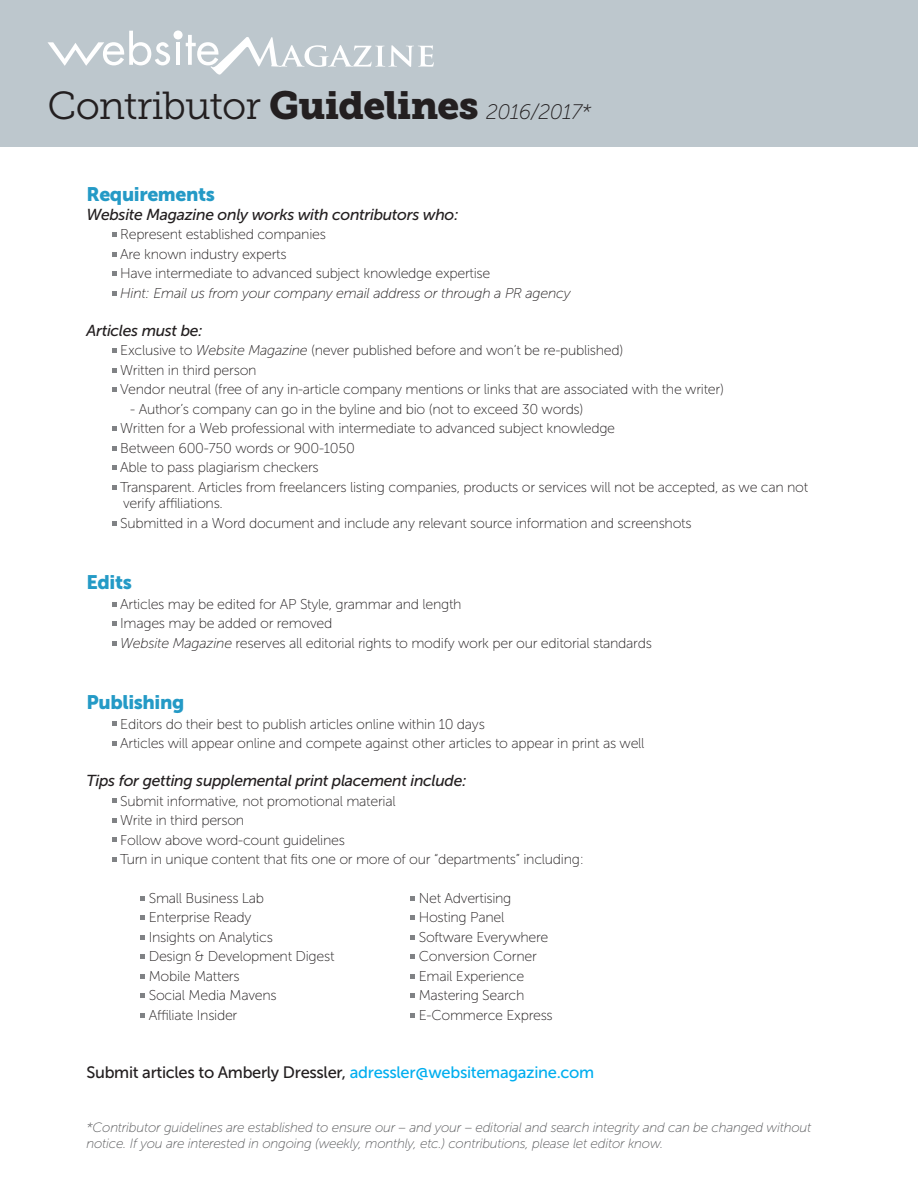
<style>
.page{position:relative;width:918px;height:1188px;background:#fff}
.page>*{position:absolute;margin:0;border:0;box-sizing:border-box;transform-origin:0 0}
.t1{font:39px "Museo Slab 300";letter-spacing:-.02em;color:#231f20}
.t2{font:19.5px "Museo Sans 900";letter-spacing:-.02em;color:#249ac6}
.t3{font:16.5px "Museo Sans 500";letter-spacing:-.02em;color:#231f20}
.t4{font:italic 15.9px "Museo Sans 500";letter-spacing:-.02em;color:#231f20}
.t5{font:14.25px/19.5px "Museo Sans 100";letter-spacing:-.02em;color:#231f20}
.t6{font:italic 14.25px "Museo Sans 100";letter-spacing:-.02em;color:#231f20}
.t7{font:italic 13.5px/16.2px "Museo Sans 100";letter-spacing:-.02em;color:#57585a}
.s1{font-family:"Museo Slab 900"}
.s2{font-family:"Museo Sans 100";font-style:italic;font-size:21px}
.s3{font-style:italic}
.s4{color:#00aeef}
</style>
<div class="page">
<div style="left:0;top:0;width:918px;height:146px;background:#bdc7cd"></div>
<svg style="left:112px;top:232px;width:5px;height:5px"></svg>
<svg style="left:112px;top:252px;width:5px;height:5px"></svg>
<svg style="left:112px;top:271px;width:5px;height:5px"></svg>
<svg style="left:112px;top:291px;width:5px;height:5px"></svg>
<svg style="left:112px;top:348px;width:5px;height:5px"></svg>
<svg style="left:112px;top:368px;width:5px;height:5px"></svg>
<svg style="left:112px;top:387px;width:5px;height:5px"></svg>
<svg style="left:112px;top:426px;width:5px;height:5px"></svg>
<svg style="left:112px;top:446px;width:5px;height:5px"></svg>
<svg style="left:112px;top:465px;width:5px;height:5px"></svg>
<svg style="left:112px;top:485px;width:5px;height:5px"></svg>
<svg style="left:112px;top:521px;width:5px;height:5px"></svg>
<svg style="left:112px;top:602px;width:5px;height:4px"></svg>
<svg style="left:112px;top:621px;width:5px;height:5px"></svg>
<svg style="left:112px;top:641px;width:5px;height:4px"></svg>
<svg style="left:112px;top:722px;width:5px;height:4px"></svg>
<svg style="left:112px;top:741px;width:5px;height:5px"></svg>
<svg style="left:112px;top:799px;width:5px;height:4px"></svg>
<svg style="left:112px;top:818px;width:5px;height:5px"></svg>
<svg style="left:112px;top:838px;width:5px;height:4px"></svg>
<svg style="left:112px;top:857px;width:5px;height:5px"></svg>
<svg style="left:141px;top:896px;width:4px;height:4px"></svg>
<svg style="left:411px;top:896px;width:4px;height:4px"></svg>
<svg style="left:141px;top:915px;width:4px;height:5px"></svg>
<svg style="left:411px;top:915px;width:4px;height:5px"></svg>
<svg style="left:141px;top:935px;width:4px;height:4px"></svg>
<svg style="left:411px;top:935px;width:4px;height:4px"></svg>
<svg style="left:141px;top:954px;width:4px;height:5px"></svg>
<svg style="left:411px;top:954px;width:4px;height:5px"></svg>
<svg style="left:141px;top:974px;width:4px;height:4px"></svg>
<svg style="left:411px;top:974px;width:4px;height:4px"></svg>
<svg style="left:141px;top:993px;width:4px;height:5px"></svg>
<svg style="left:411px;top:993px;width:4px;height:5px"></svg>
<svg style="left:141px;top:1013px;width:4px;height:4px"></svg>
<svg style="left:411px;top:1013px;width:4px;height:4px"></svg>
<hr style="left:176px;top:43px;width:4px;height:22px;background:#fff">
<svg style="left:186px;top:35px;width:248px;height:40px"></svg>
<div style="left:174px;top:30px;width:9px;height:10px;background:#fff;border-radius:50%"></div>
<svg style="left:48px;top:31px;width:122px;height:35px"></svg>
<h1 class="t1" style="left:48px;top:84px;width:545px">Contributor <span class="s1">Guidelines</span> <span class="s2">2016/2017*</span></h1>
<h2 class="t2" style="left:87px;top:183px;width:130px">Requirements</h2>
<p class="t4" style="left:87px;top:206px;width:374px">Website Magazine only works with contributors who:</p>
<p class="t5" style="left:120px;top:225px;width:372px">Represent established companies<br>Are known industry experts<br>Have intermediate to advanced subject knowledge expertise</p>
<p class="t6" style="left:120px;top:285px;width:452px">Hint: Email us from your company email address or through a PR agency</p>
<p class="t4" style="left:87px;top:322px;width:118px">Articles must be:</p>
<p class="t5" style="left:120px;top:341px;width:605px">Exclusive to <span class="s3">Website Magazine</span> (never published before and won’t be re-published)<br>Written in third person<br>Vendor neutral (free of any in-article company mentions or links that are associated with the writer)</p>
<p class="t5" style="left:120px;top:399px;width:690px;text-indent:10px">- Author’s company can go in the byline and bio (not to exceed 30 words)<br>Written for a Web professional with intermediate to advanced subject knowledge<br>Between 600-750 words or 900-1050<br>Able to pass plagiarism checkers<br>Transparent. Articles from freelancers listing companies, products or services will not be accepted, as we can not</p>
<p class="t5" style="left:120px;top:494px;width:573px">verify affiliations.<br>Submitted in a Word document and include any relevant source information and screenshots</p>
<h2 class="t2" style="left:87px;top:571px;width:47px">Edits</h2>
<p class="t5" style="left:120px;top:594px;width:533px">Articles may be edited for AP Style, grammar and length<br>Images may be added or removed<br><span class="s3">Website Magazine</span> reserves all editorial rights to modify work per our editorial standards</p>
<h2 class="t2" style="left:87px;top:691px;width:99px">Publishing</h2>
<p class="t5" style="left:120px;top:714px;width:526px">Editors do their best to publish articles online within 10 days<br>Articles will appear online and compete against other articles to appear in print as well</p>
<p class="t4" style="left:87px;top:772px;width:382px">Tips for getting supplemental print placement include:</p>
<p class="t5" style="left:120px;top:791px;width:465px">Submit informative, not promotional material<br>Write in third person<br>Follow above word-count guidelines<br>Turn in unique content that fits one or more of our “departments” including:</p>
<p class="t5" style="left:149px;top:888px;width:117px">Small Business Lab</p>
<p class="t5" style="left:419px;top:888px;width:94px">Net Advertising</p>
<p class="t5" style="left:149px;top:908px;width:104px">Enterprise Ready</p>
<p class="t5" style="left:419px;top:908px;width:87px">Hosting Panel</p>
<p class="t5" style="left:149px;top:927px;width:126px">Insights on Analytics</p>
<p class="t5" style="left:419px;top:927px;width:131px">Software Everywhere</p>
<p class="t5" style="left:149px;top:947px;width:187px">Design &amp; Development Digest</p>
<p class="t5" style="left:419px;top:947px;width:120px">Conversion Corner</p>
<p class="t5" style="left:149px;top:966px;width:92px">Mobile Matters</p>
<p class="t5" style="left:419px;top:966px;width:107px">Email Experience</p>
<p class="t5" style="left:149px;top:986px;width:129px">Social Media Mavens</p>
<p class="t5" style="left:419px;top:986px;width:107px">Mastering Search</p>
<p class="t5" style="left:149px;top:1005px;width:90px">Affiliate Insider</p>
<p class="t5" style="left:419px;top:1005px;width:136px">E-Commerce Express</p>
<p class="t3" style="left:87px;top:1063px;width:509px">Submit articles to Amberly Dressler, <span class="s4">adressler@websitemagazine.com</span></p>
<p class="t7" style="left:87px;top:1119px;width:726px">*Contributor guidelines are established to ensure our – and your – editorial and search integrity and can be changed without notice. If you are interested in ongoing (weekly, monthly, etc.) contributions, please let editor know.</p>
</div>
